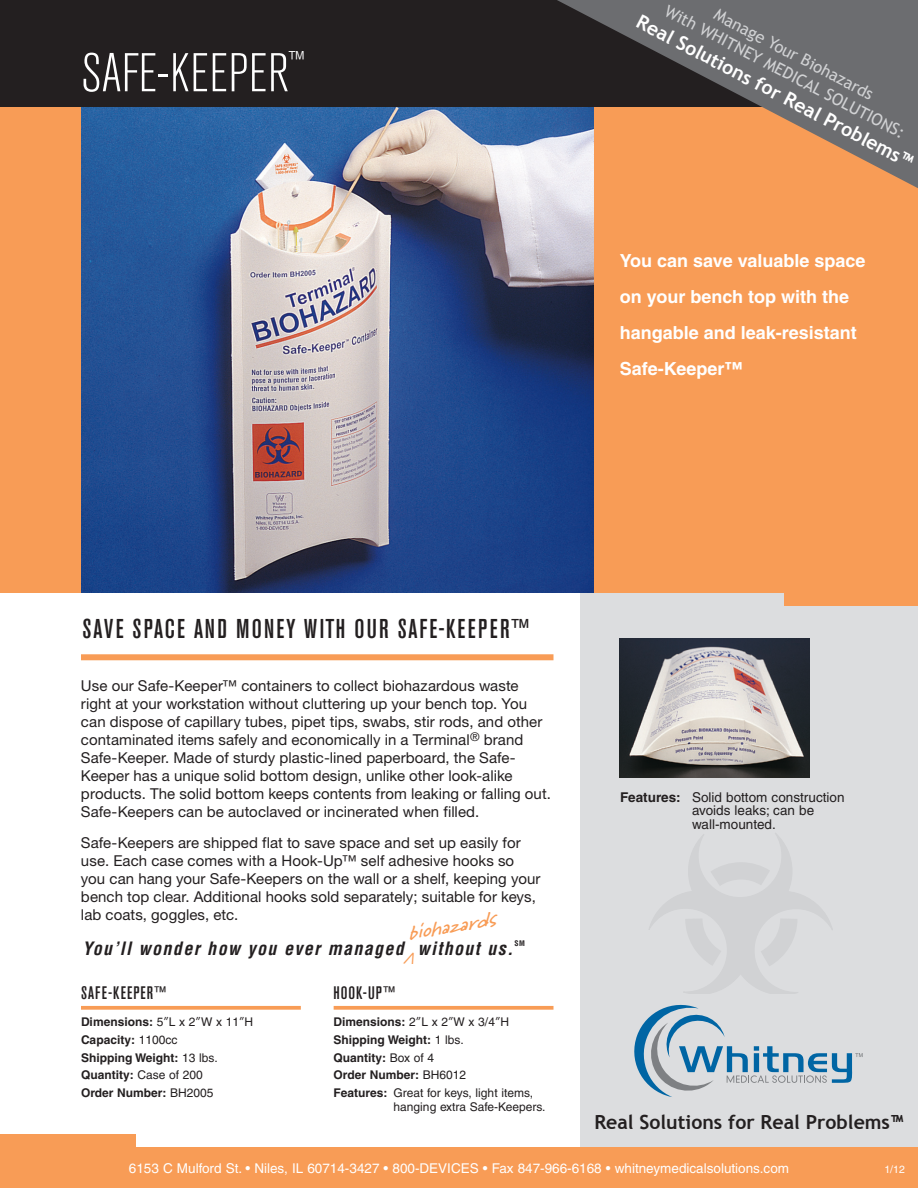
<style>
.page{position:relative;width:918px;height:1188px;background:#fff}
.page>*{position:absolute;margin:0;border:0;box-sizing:border-box;transform-origin:0 0}
.t1{font:300 condensed 54px "Akzidenz Grotesk BE";letter-spacing:.01em;color:#fff}
.t2{font:500 condensed 27px "Akzidenz Grotesk BE";letter-spacing:.08em;color:#231f20}
.t3{font:italic 700 19.65px "Marydale";color:#f89c56;scale:1.13 1}
.t4{font:700 19.5px "Trebuchet MS";color:#fff}
.t5{font:700 19.5px "Trebuchet MS";color:#231f20}
.t6{font:700 18px/36px "Helvetica";color:#fff}
.t7{font:italic 700 condensed 18px "Helvetica";letter-spacing:.075em;color:#231f20}
.t8{font:500 condensed 18px "Akzidenz Grotesk BE";letter-spacing:.06em;color:#231f20}
.t9{font:16.5px "Trebuchet MS";color:#d1d2d4}
.t10{font:15px/18px "Helvetica Neue";letter-spacing:.005em;color:#231f20}
.t11{font:13.5px "Helvetica";color:#fff}
.t12{font:13.5px/13.5px "Helvetica";color:#231f20}
.t13{font:700 12px/17.9px "Helvetica";color:#231f20}
.t14{font:12px "Helvetica";color:#231f20}
.t15{font:10.5px "Helvetica";color:#fff}
.t16{font:700 condensed 7.5px "Helvetica";color:#231f20}
.s1{font-weight:400}
.s2{font-family:"Futura";font-weight:400}
.s3{font-weight:700}
</style>
<div class="page">
<div style="left:0;top:0;width:587px;height:592px;background:#f89c56"></div>
<div style="left:580px;top:540px;width:338px;height:648px;background:#dcdddf"></div>
<div style="left:582px;top:0;width:336px;height:592px;background:#f89c56"></div>
<div style="left:785px;top:568px;width:133px;height:38px;background:#f89c56"></div>
<div style="left:0;top:1134px;width:135px;height:54px;background:#f89c56"></div>
<div style="left:0;top:1148px;width:918px;height:40px;background:#f89c56"></div>
<div style="left:81px;top:654px;width:472px;height:6px;background:#f89c56"></div>
<svg style="left:81px;top:1006px;width:220px;height:4px"></svg>
<img style="left:81px;top:106px;width:512px;height:486px">
<div style="left:0;top:0;width:918px;height:106px;background:#231f20"></div>
<svg style="left:557px;top:0;width:361px;height:188px;fill:#6c6d70"></svg>
<svg style="left:334px;top:1006px;width:219px;height:4px"></svg>
<svg style="left:649px;top:833px;width:184px;height:161px"></svg>
<img style="left:620px;top:638px;width:189px;height:140px">
<svg style="left:634px;top:1005px;width:229px;height:92px"></svg>
<h1 class="t1" style="left:81px;top:44px;width:226px">SAFE-KEEPER<sup>™</sup></h1>
<p class="t9" style="left:671px;top:0;width:270px;rotate:28deg">With WHITNEY MEDICAL SOLUTIONS:</p>
<p class="t9" style="left:720px;top:4px;width:179px;rotate:28deg">Manage Your Biohazards</p>
<h3 class="t4" style="left:644px;top:8px;width:310px;rotate:28deg">Real Solutions for Real Problems™</h3>
<p class="t6" style="left:620px;top:242px;width:247px">You can save valuable space on your bench top with the hangable and leak-resistant<br>Safe-Keeper™</p>
<h2 class="t2" style="left:82px;top:614px;width:449px">SAVE SPACE AND MONEY WITH OUR SAFE-KEEPER™</h2>
<p class="t10" style="left:81px;top:676px;width:471px">Use our Safe-Keeper™ containers to collect biohazardous waste right at your workstation without cluttering up your bench top. You can dispose of capillary tubes, pipet tips, swabs, stir rods, and other contaminated items safely and economically in a Terminal<sup>®</sup> brand Safe-Keeper. Made of sturdy plastic-lined paperboard, the Safe-Keeper has a unique solid bottom design, unlike other look-alike products. The solid bottom keeps contents from leaking or falling out.<br>Safe-Keepers can be autoclaved or incinerated when filled.</p>
<p class="t10" style="left:81px;top:834px;width:461px">Safe-Keepers are shipped flat to save space and set up easily for use. Each case comes with a Hook-Up™ self adhesive hooks so you can hang your Safe-Keepers on the wall or a shelf, keeping your bench top clear. Additional hooks sold separately; suitable for keys, lab coats, goggles, etc.</p>
<h3 class="t3" style="left:406px;top:922px;width:80px;rotate:-10deg">biohazards</h3>
<p class="t7" style="left:82px;top:937px;width:432px">You’ll wonder how you ever managed without us.</p>
<p class="t16" style="left:515px;top:939px;width:12px">SM</p>
<p class="t8" style="left:81px;top:983px;width:87px">SAFE-KEEPER™</p>
<p class="t13" style="left:81px;top:1013px;width:174px">Dimensions: <span class="s1">5</span><span class="s2">”</span><span class="s1">L x 2</span><span class="s2">”</span><span class="s1">W x 11</span><span class="s2">”</span><span class="s1">H<br></span>Capacity: <span class="s1">1100cc<br></span>Shipping Weight: <span class="s1">13 lbs.<br></span>Quantity: <span class="s1">Case of 200<br></span>Order Number: <span class="s1">BH2005</span></p>
<p class="t8" style="left:334px;top:983px;width:63px">Hook-UP™</p>
<p class="t13" style="left:334px;top:1013px;width:201px">Dimensions: <span class="s1">2</span><span class="s2">”</span><span class="s1">L x 2</span><span class="s2">”</span><span class="s1">W x 3/4</span><span class="s2">”</span><span class="s1">H<br></span>Shipping Weight: <span class="s1">1 lbs.<br></span>Quantity: <span class="s1">Box of 4<br></span>Order Number: <span class="s1">BH6012<br></span>Features: <span class="s1">Great for keys, light items,</span></p>
<p class="t14" style="left:394px;top:1100px;width:153px">hanging extra Safe-Keepers.</p>
<p class="t12" style="left:692px;top:790px;width:154px;text-indent:-72px"><span class="s3">Features:</span> Solid bottom construction avoids leaks; can be wall-mounted.</p>
<h3 class="t5" style="left:594px;top:1110px;width:310px">Real Solutions for Real Problems™</h3>
<p class="t11" style="left:129px;top:1160px;width:662px">6153 C Mulford St. • Niles, IL 60714-3427 • 800-DEVICES • Fax 847-966-6168 • whitneymedicalsolutions.com</p>
<p class="t15" style="left:884px;top:1163px;width:22px">1/12</p>
</div>
